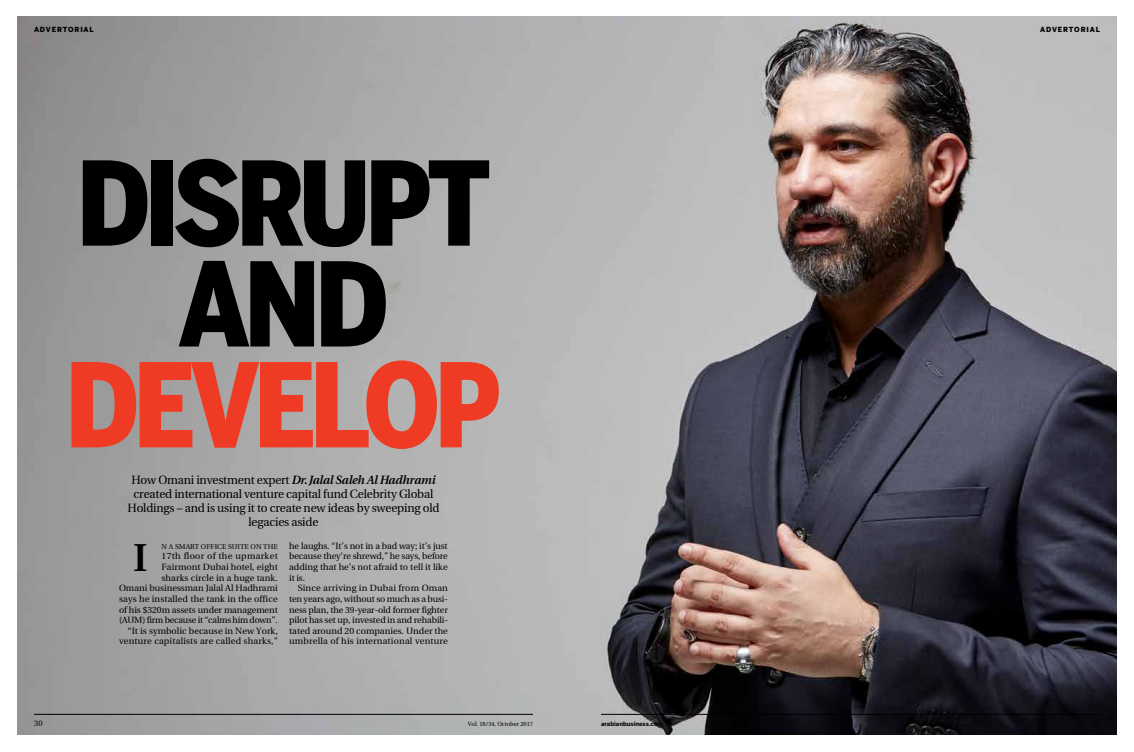
<style>
.page{position:relative;width:1134px;height:752px;background:#fff}
.page>*{position:absolute;margin:0;border:0;box-sizing:border-box;transform-origin:0 0}
.t1{font:900 115.1px/100.7px "Benton Sans Cond";letter-spacing:-.05em;color:#000;text-align:center}
.t2{font:900 115.1px "Benton Sans Cond";letter-spacing:-.05em;color:#ef3b23}
.t3{font:700 38.8px "AB Ebodytext";color:#000}
.t4{font:12px/14px "AB Ebodytext";letter-spacing:-.015em;color:#000;text-align:center}
.t5{font:9px/10.6px "AB Ebodytext";color:#000;text-align:justify}
.t6{font:8px "AB Ebodytext";color:#000}
.t7{font:7px "AB Ebodytext";color:#000}
.t8{font:900 7px "Benton Sans";letter-spacing:.12em;color:#000}
.t9{font:6px "AB Ebodytext";letter-spacing:-.01em;color:#000}
.t10{font:700 6px "Benton Sans";color:#000}
.s1{font-weight:700;font-style:italic}
</style>
<div class="page">
<img style="left:17px;top:17px;width:1100px;height:717px">
<hr style="left:34px;top:713px;width:499px;height:1px;background:#000">
<hr style="left:601px;top:713px;width:499px;height:1px;background:#000">
<p class="t8" style="left:34px;top:25px;width:61px">ADVERTORIAL</p>
<p class="t8" style="left:1040px;top:25px;width:61px">ADVERTORIAL</p>
<h1 class="t1" style="left:77px;top:152px;width:415px">DISRUPT<br>AND</h1>
<h1 class="t2" style="left:65px;top:337px;width:438px">DEVELOP</h1>
<h3 class="t4" style="left:127px;top:472px;width:313px">How Omani investment expert <span class="s1">Dr. Jalal Saleh Al Hadhrami </span>created international venture capital fund Celebrity Global Holdings – and is using it to create new ideas by sweeping old legacies aside</h3>
<h2 class="t3" style="left:133px;top:536px;width:16px">I</h2>
<p class="t5" style="left:289px;top:540px;width:160px">he laughs. “It’s not in a bad way; it’s just because they’re shrewd,” he says, before adding that he’s not afraid to tell it like it is.</p>
<p class="t5" style="left:289px;top:582px;width:160px;text-indent:9px">Since arriving in Dubai from Oman ten years ago, without so much as a busi&shy;ness plan, the 39-year-old former fighter pilot has set up, invested in and rehabili&shy;tated around 20 companies. Under the umbrella of his international venture</p>
<p class="t7" style="left:162px;top:542px;width:118px">N A SMART OFFICE SUITE ON THE</p>
<p class="t5" style="left:119px;top:550px;width:160px;text-align:right">17th floor of the upmarket<br>Fairmont Dubai hotel, eight<br>sharks circle in a huge tank.<br>Omani businessman Jalal Al Hadhrami says he installed the tank in the office of his $320m assets under management (AUM) firm because it “calms him down”. “It is symbolic because in New York, venture capitalists are called sharks,”</p>
<p class="t6" style="left:34px;top:718px;width:10px">30</p>
<p class="t9" style="left:468px;top:720px;width:67px">Vol. 18/34, October 2017</p>
<p class="t10" style="left:601px;top:719px;width:63px">arabianbusiness.com</p>
</div>
